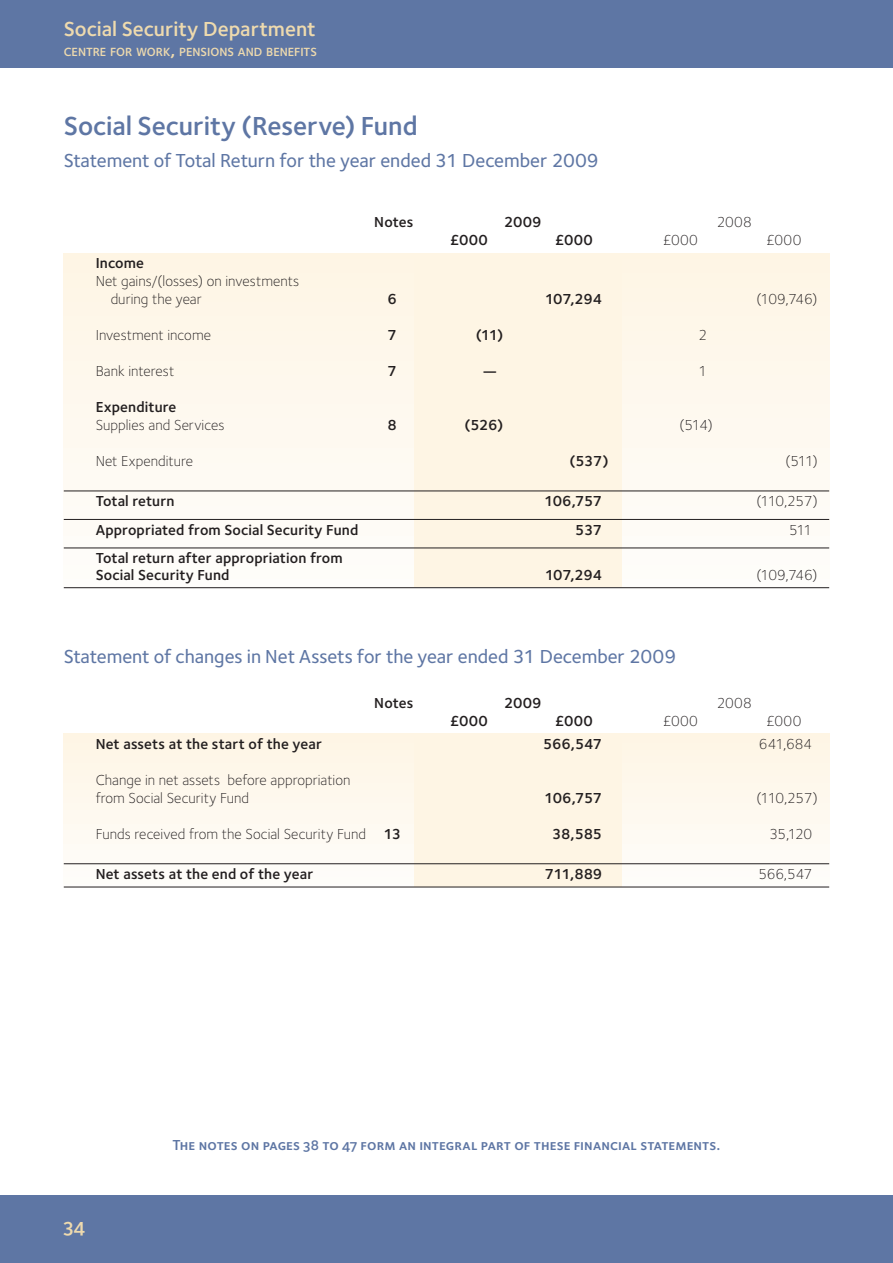
<style>
.page{position:relative;width:893px;height:1263px;background:#fff}
.page>*{position:absolute;margin:0;border:0;box-sizing:border-box;transform-origin:0 0}
.Header_18pt{font:600 27px "Foundry Sterling";letter-spacing:-.005em;color:#5e76a4}
.t1{font:600 21px "Foundry Sterling";color:#eedaae}
.t2{font:21px "Foundry Sterling Demi Expert";color:#eedaae}
.Header_12pt{font:500 19.5px "Foundry Sterling";color:#5e76a4}
.Table_4{font:300 15px "Foundry Sterling";color:#231f20}
.Table_4_total{font:600 15px/16.5px "Foundry Sterling";letter-spacing:.005em;color:#231f20}
.Table_4-2{font:600 15px "Foundry Sterling";color:#231f20}
.Heading_Notes_ref{font:15px "Foundry Sterling Demi Expert";letter-spacing:.005em;color:#5e76a4}
.Table_4_total-2{font:300 15px "Foundry Sterling";letter-spacing:-.045em;color:#231f20}
.Table_4__Year{font:600 15px "Foundry Sterling";color:#231f20}
.Table_4_Regular{font:600 15px "Foundry Sterling";letter-spacing:.01em;color:#231f20}
.Table_4__Year-2{font:300 15px "Foundry Sterling";letter-spacing:.005em;color:#231f20}
.t3{font:600 12.3px "Foundry Sterling";color:#eedaae}
.s1{font-size:17.55px}
.s2{font-weight:600}
</style>
<div class="page">
<div style="left:64px;top:253px;width:765px;height:333px;background:#fef9ef"></div>
<div style="left:415px;top:253px;width:207px;height:333px;background:#fef5e4"></div>
<div style="left:64px;top:734px;width:765px;height:153px;background:#fef9ef"></div>
<div style="left:415px;top:734px;width:207px;height:153px;background:#fef5e4"></div>
<div style="left:0;top:0;width:893px;height:68px;background:#5e76a4"></div>
<div style="left:0;top:1195px;width:893px;height:68px;background:#5e76a4"></div>
<hr style="left:64px;top:491px;width:765px;height:1px;background:#231f20">
<hr style="left:64px;top:519px;width:765px;height:1px;background:#231f20">
<hr style="left:64px;top:548px;width:765px;height:1px;background:#231f20">
<hr style="left:64px;top:587px;width:765px;height:1px;background:#231f20">
<hr style="left:64px;top:863px;width:765px;height:1px;background:#231f20">
<hr style="left:64px;top:887px;width:765px;height:1px;background:#231f20">
<h2 class="t1" style="left:64px;top:17px;width:254px">Social Security Department</h2>
<p class="t3" style="left:64px;top:44px;width:255px">CENTRE FOR WORK<span class="s1">,</span> PENSIONS AND BENEFITS</p>
<p class="Header_18pt" style="left:64px;top:110px;width:355px">Social Security (Reserve) Fund</p>
<p class="Header_12pt" style="left:64px;top:149px;width:536px">Statement of Total Return for the year ended 31 December 2009</p>
<p class="Table_4__Year" style="left:374px;top:213px;width:41px">Notes</p>
<p class="Table_4__Year" style="left:504px;top:213px;width:39px">2009</p>
<p class="Table_4__Year-2" style="left:717px;top:214px;width:36px">2008</p>
<p class="Table_4-2" style="left:450px;top:231px;width:40px">£000</p>
<p class="Table_4-2" style="left:555px;top:231px;width:40px">£000</p>
<p class="Table_4" style="left:663px;top:232px;width:37px">£000</p>
<p class="Table_4" style="left:766px;top:232px;width:37px">£000</p>
<p class="Table_4_Regular" style="left:96px;top:254px;width:50px">Income</p>
<p class="Table_4" style="left:96px;top:272px;width:205px">Net gains/(losses) on investments</p>
<p class="Table_4" style="left:111px;top:290px;width:93px">during the year</p>
<p class="Table_4-2" style="left:388px;top:290px;width:11px">6</p>
<p class="Table_4-2" style="left:545px;top:290px;width:59px">107,294</p>
<p class="Table_4" style="left:756px;top:290px;width:63px">(109,746)</p>
<p class="Table_4" style="left:96px;top:326px;width:117px">Investment income</p>
<p class="Table_4-2" style="left:388px;top:326px;width:11px">7</p>
<p class="Table_4-2" style="left:476px;top:326px;width:29px">(11)</p>
<p class="Table_4" style="left:699px;top:326px;width:10px">2</p>
<p class="Table_4" style="left:96px;top:362px;width:80px">Bank interest</p>
<p class="Table_4-2" style="left:388px;top:362px;width:11px">7</p>
<p class="Table_4-2" style="left:482px;top:362px;width:16px">—</p>
<p class="Table_4" style="left:699px;top:362px;width:10px">1</p>
<p class="Table_4_Regular" style="left:96px;top:398px;width:82px">Expenditure</p>
<p class="Table_4" style="left:96px;top:416px;width:130px">Supplies and Services</p>
<p class="Table_4-2" style="left:388px;top:416px;width:11px">8</p>
<p class="Table_4-2" style="left:465px;top:416px;width:40px">(526)</p>
<p class="Table_4" style="left:680px;top:416px;width:35px">(514)</p>
<p class="Table_4" style="left:96px;top:452px;width:99px">Net Expenditure</p>
<p class="Table_4-2" style="left:570px;top:452px;width:40px">(537)</p>
<p class="Table_4" style="left:785px;top:452px;width:34px">(511)</p>
<p class="Table_4_total" style="left:96px;top:493px;width:80px">Total return</p>
<p class="Table_4_total" style="left:544px;top:493px;width:60px">106,757</p>
<p class="Table_4_total-2" style="left:756px;top:493px;width:63px">(110,257)</p>
<p class="Table_4_total" style="left:96px;top:521px;width:264px">Appropriated from Social Security Fund</p>
<p class="Table_4_total" style="left:575px;top:521px;width:29px">537</p>
<p class="Table_4_total-2" style="left:789px;top:521px;width:25px">511</p>
<p class="Table_4_total" style="left:96px;top:550px;width:249px">Total return after appropriation from<br>Social Security Fund</p>
<p class="Table_4_total" style="left:545px;top:566px;width:59px">107,294</p>
<p class="Table_4_total-2" style="left:756px;top:566px;width:63px">(109,746)</p>
<p class="Header_12pt" style="left:64px;top:645px;width:614px">Statement of changes in Net Assets for the year ended 31 December 2009</p>
<p class="Table_4__Year" style="left:374px;top:694px;width:41px">Notes</p>
<p class="Table_4__Year" style="left:504px;top:694px;width:39px">2009</p>
<p class="Table_4__Year-2" style="left:717px;top:694px;width:36px">2008</p>
<p class="Table_4-2" style="left:450px;top:712px;width:40px">£000</p>
<p class="Table_4-2" style="left:555px;top:712px;width:40px">£000</p>
<p class="Table_4" style="left:663px;top:712px;width:37px">£000</p>
<p class="Table_4" style="left:766px;top:712px;width:37px">£000</p>
<p class="Table_4-2" style="left:96px;top:735px;width:228px">Net assets at the start of the year</p>
<p class="Table_4-2" style="left:543px;top:735px;width:61px">566,547</p>
<p class="Table_4" style="left:759px;top:735px;width:55px">641,684</p>
<p class="Table_4" style="left:96px;top:771px;width:256px">Change in net assets before appropriation</p>
<p class="Table_4" style="left:96px;top:789px;width:155px">from Social Security Fund</p>
<p class="Table_4-2" style="left:544px;top:789px;width:60px">106,757</p>
<p class="Table_4" style="left:756px;top:789px;width:63px">(110,257)</p>
<p class="Table_4" style="left:96px;top:825px;width:307px">Funds received from the Social Security Fund <span class="s2">13</span></p>
<p class="Table_4-2" style="left:552px;top:825px;width:52px">38,585</p>
<p class="Table_4" style="left:769px;top:825px;width:44px">35,120</p>
<p class="Table_4_total" style="left:96px;top:866px;width:219px">Net assets at the end of the year</p>
<p class="Table_4_total" style="left:545px;top:866px;width:59px">711,889</p>
<p class="Table_4_total-2" style="left:758px;top:865px;width:55px">566,547</p>
<h2 class="t2" style="left:64px;top:1213px;width:22px">34</h2>
<p class="Heading_Notes_ref" style="left:172px;top:1136px;width:550px">The notes on pages 38 to 47 form an integral part of these financial statements.</p>
</div>
